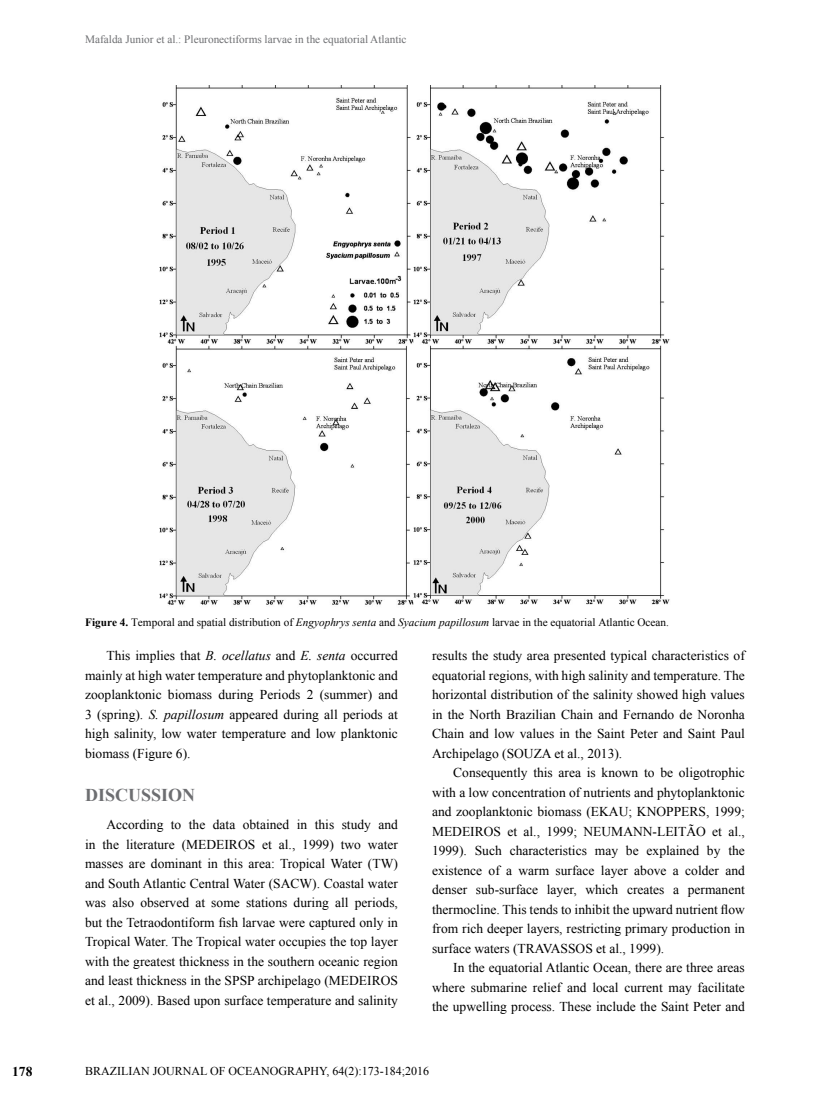
<style>
.page{position:relative;width:830px;height:1106px;background:#fff}
.page>*{position:absolute;margin:0;border:0;box-sizing:border-box;transform-origin:0 0}
.t1{font:700 18px "Times New Roman";color:#6d6e71}
.t2{font:13.5px/19.5px "Times New Roman";color:#000;text-align:justify}
.t3{font:700 13.5px "Times New Roman";color:#000}
.t4{font:12px "Times New Roman";color:#000}
.t5{font:11.25px "Times New Roman";color:#000}
.t6{font:11.25px "Times New Roman";color:#6d6e71}
.s1{font-weight:700}
.s2{font-style:italic}
</style>
<div class="page">
<img style="left:160px;top:85px;width:510px;height:520px">
<p class="t6" style="left:85px;top:31px;width:323px">Mafalda Junior et al.: Pleuronectiforms larvae in the equatorial Atlantic</p>
<p class="t3" style="left:12px;top:1062px;width:22px">178</p>
<p class="t5" style="left:85px;top:614px;width:585px"><span class="s1">Figure 4.</span> Temporal and spatial distribution of <span class="s2">Engyophrys senta</span> and <span class="s2">Syacium papillosum</span> larvae in the equatorial Atlantic Ocean.</p>
<p class="t2" style="left:85px;top:645px;width:314px;text-indent:21px">This implies that <span class="s2">B. ocellatus</span> and <span class="s2">E. senta</span> occurred mainly at high water temperature and phytoplanktonic and zooplanktonic biomass during Periods 2 (summer) and 3 (spring). <span class="s2">S. papillosum</span> appeared during all periods at high salinity, low water temperature and low planktonic biomass (Figure 6).</p>
<h1 class="t1" style="left:85px;top:782px;width:112px">DISCUSSION</h1>
<p class="t2" style="left:85px;top:814px;width:314px;text-indent:21px">According to the data obtained in this study and in the literature (MEDEIROS et al., 1999) two water masses are dominant in this area: Tropical Water (TW) and South Atlantic Central Water (SACW). Coastal water was also observed at some stations during all periods, but the Tetraodontiform fish larvae were captured only in Tropical Water. The Tropical water occupies the top layer with the greatest thickness in the southern oceanic region and least thickness in the SPSP archipelago (MEDEIROS et al., 2009). Based upon surface temperature and salinity</p>
<p class="t2" style="left:432px;top:645px;width:314px">results the study area presented typical characteristics of equatorial regions, with high salinity and temperature. The horizontal distribution of the salinity showed high values in the North Brazilian Chain and Fernando de Noronha Chain and low values in the Saint Peter and Saint Paul Archipelago (SOUZA et al., 2013).</p>
<p class="t2" style="left:432px;top:762px;width:314px;text-indent:21px">Consequently this area is known to be oligotrophic with a low concentration of nutrients and phytoplanktonic and zooplanktonic biomass (EKAU; KNOPPERS, 1999; MEDEIROS et al., 1999; NEUMANN-LEITÃO et al., 1999). Such characteristics may be explained by the existence of a warm surface layer above a colder and denser sub-surface layer, which creates a permanent thermocline. This tends to inhibit the upward nutrient flow from rich deeper layers, restricting primary production in surface waters (TRAVASSOS et al., 1999).</p>
<p class="t2" style="left:432px;top:957px;width:314px;text-indent:21px">In the equatorial Atlantic Ocean, there are three areas where submarine relief and local current may facilitate the upwelling process. These include the Saint Peter and</p>
<p class="t4" style="left:85px;top:1063px;width:345px">BRAZILIAN JOURNAL OF OCEANOGRAPHY, 64(2):173-184;2016</p>
</div>
